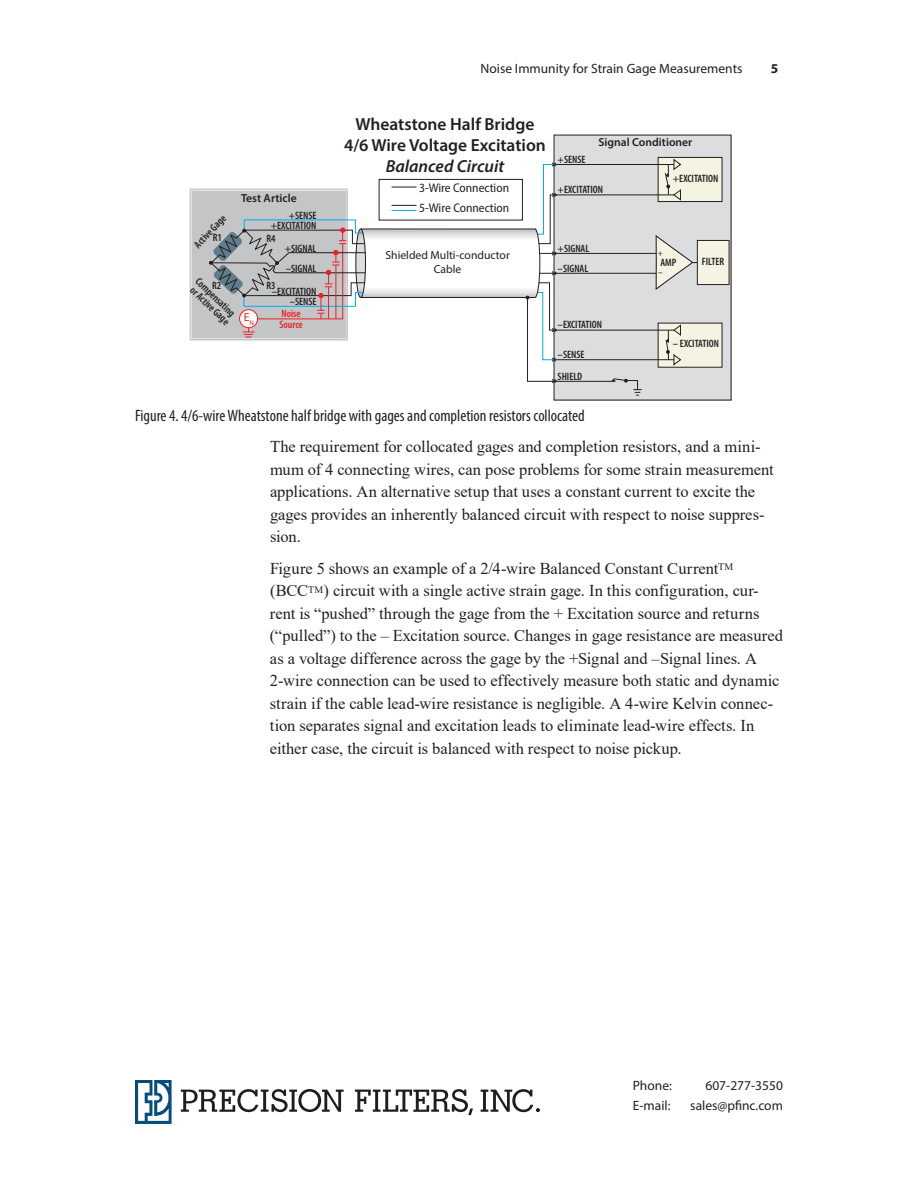
<style>
.page{position:relative;width:918px;height:1188px;background:#fff}
.page>*{position:absolute;margin:0;border:0;box-sizing:border-box;transform-origin:0 0}
.t1{font:600 17.55px/21px "Myriad Pro";color:#231f20;text-align:center}
.t2{font:italic 600 17.55px "Myriad Pro";color:#231f20}
.t3{font:16.5px/22.5px "Times New Roman";letter-spacing:-.005em;color:#231f20}
.t4{font:condensed 16.5px "Myriad Pro";color:#231f20}
.t5{font:13.5px "Myriad Pro";color:#231f20}
.t6{font:700 13.5px "Myriad Pro";color:#231f20}
.t7{font:semi-condensed 12.6px/20px "Myriad Pro";color:#231f20}
.t8{font:11.7px/14px "Myriad Pro";color:#231f20;text-align:center}
.t9{font:600 11.7px "Myriad Pro";color:#231f20}
.t10{font:11.7px "Myriad Pro";color:#ee1f23}
.t11{font:600 condensed 10.65px/10.8px "Myriad Pro";color:#231f20;text-align:right}
.t12{font:600 condensed 10.65px/10.9px "Myriad Pro";color:#ee1f23}
.t13{font:condensed 7.8px "Swiss 721 BT";color:#231f20}
</style>
<div class="page">
<svg style="left:135px;top:1080px;width:37px;height:44px"></svg>
<svg style="left:355px;top:1089px;width:118px;height:26px"></svg>
<svg style="left:181px;top:1089px;width:163px;height:23px"></svg>
<svg style="left:481px;top:1089px;width:59px;height:23px"></svg>
<div style="left:554px;top:135px;width:177px;height:265px;background:#dcdddf"></div>
<div style="left:658px;top:157px;width:64px;height:45px;background:#f5f4e2"></div>
<div style="left:658px;top:157px;width:65px;height:45px;border:1px solid #231f20"></div>
<div style="left:658px;top:323px;width:64px;height:44px;background:#f5f4e2"></div>
<div style="left:697px;top:240px;width:32px;height:45px;background:#f5f4e2"></div>
<div style="left:697px;top:240px;width:33px;height:45px;border:1px solid #231f20"></div>
<svg style="left:190px;top:159px;width:507px;height:237px"></svg>
<p class="t9" style="left:241px;top:190px;width:57px">Test Article</p>
<p class="t11" style="left:192px;top:242px;width:43px;rotate:-46deg">Active Gage</p>
<p class="t11" style="left:213px;top:232px;width:11px">R1</p>
<p class="t11" style="left:201px;top:276px;width:54px;line-height:9.9px;text-align:left;rotate:44deg">Compensating or Active Gage</p>
<p class="t11" style="left:212px;top:280px;width:11px">R2</p>
<p class="t10" style="left:244px;top:310px;width:12px">E<sub>N</sub></p>
<p class="t11" style="left:289px;top:210px;width:29px">+SENSE</p>
<p class="t11" style="left:271px;top:220px;width:47px">+EXCITATION</p>
<p class="t11" style="left:266px;top:233px;width:11px">R4</p>
<p class="t11" style="left:266px;top:280px;width:11px">R3</p>
<p class="t11" style="left:285px;top:243px;width:33px">+SIGNAL</p>
<p class="t11" style="left:286px;top:263px;width:32px">–SIGNAL</p>
<p class="t11" style="left:272px;top:286px;width:46px">–EXCITATION –SENSE</p>
<p class="t12" style="left:279px;top:308px;width:25px">Noise<br>Source</p>
<p class="t5" style="left:481px;top:60px;width:263px">Noise Immunity for Strain Gage Measurements</p>
<p class="t6" style="left:771px;top:59px;width:9px">5</p>
<p class="t1" style="left:344px;top:113px;width:203px">Wheatstone Half Bridge<br>4/6 Wire Voltage Excitation</p>
<p class="t2" style="left:386px;top:155px;width:120px">Balanced Circuit</p>
<p class="t7" style="left:419px;top:177px;width:92px">3-Wire Connection<br>5-Wire Connection</p>
<p class="t11" style="left:558px;top:154px;width:29px">+SENSE</p>
<p class="t9" style="left:599px;top:135px;width:95px">Signal Conditioner</p>
<p class="t11" style="left:673px;top:173px;width:47px">+EXCITATION</p>
<p class="t11" style="left:558px;top:184px;width:47px">+EXCITATION</p>
<p class="t8" style="left:386px;top:248px;width:126px">Shielded Multi-conductor<br>Cable</p>
<p class="t11" style="left:558px;top:243px;width:33px">+SIGNAL</p>
<p class="t11" style="left:558px;top:263px;width:32px">–SIGNAL</p>
<p class="t13" style="left:657px;top:248px;width:8px">+</p>
<p class="t13" style="left:659px;top:268px;width:5px">–</p>
<p class="t11" style="left:660px;top:257px;width:17px">AMP</p>
<p class="t11" style="left:702px;top:255px;width:24px">FILTER</p>
<p class="t11" style="left:558px;top:319px;width:46px">–EXCITATION</p>
<p class="t11" style="left:558px;top:349px;width:28px">–SENSE</p>
<p class="t11" style="left:558px;top:371px;width:26px">SHIELD</p>
<p class="t11" style="left:673px;top:338px;width:48px">– EXCITATION</p>
<p class="t4" style="left:135px;top:405px;width:451px">Figure 4. 4/6-wire Wheatstone half bridge with gages and completion resistors collocated</p>
<p class="t3" style="left:270px;top:435px;width:505px">The requirement for collocated gages and completion resistors, and a mini&shy;mum of 4 connecting wires, can pose problems for some strain measurement applications. An alternative setup that uses a constant current to excite the gages provides an inherently balanced circuit with respect to noise suppres&shy;sion.</p>
<p class="t3" style="left:270px;top:556px;width:514px">Figure 5 shows an example of a 2/4-wire Balanced Constant Current<sup>TM </sup>(BCC<sup>TM</sup>) circuit with a single active strain gage. In this configuration, cur&shy;rent is “pushed” through the gage from the + Excitation source and returns (“pulled”) to the – Excitation source. Changes in gage resistance are measured as a voltage difference across the gage by the +Signal and –Signal lines. A 2-wire connection can be used to effectively measure both static and dynamic strain if the cable lead-wire resistance is negligible. A 4-wire Kelvin connec&shy;tion separates signal and excitation leads to eliminate lead-wire effects. In either case, the circuit is balanced with respect to noise pickup.</p>
<p class="t5" style="left:633px;top:1077px;width:41px">Phone:</p>
<p class="t5" style="left:705px;top:1077px;width:79px">607-277-3550</p>
<p class="t5" style="left:633px;top:1097px;width:39px">E-mail:</p>
<p class="t5" style="left:690px;top:1097px;width:94px">sales@pfinc.com</p>
</div>
